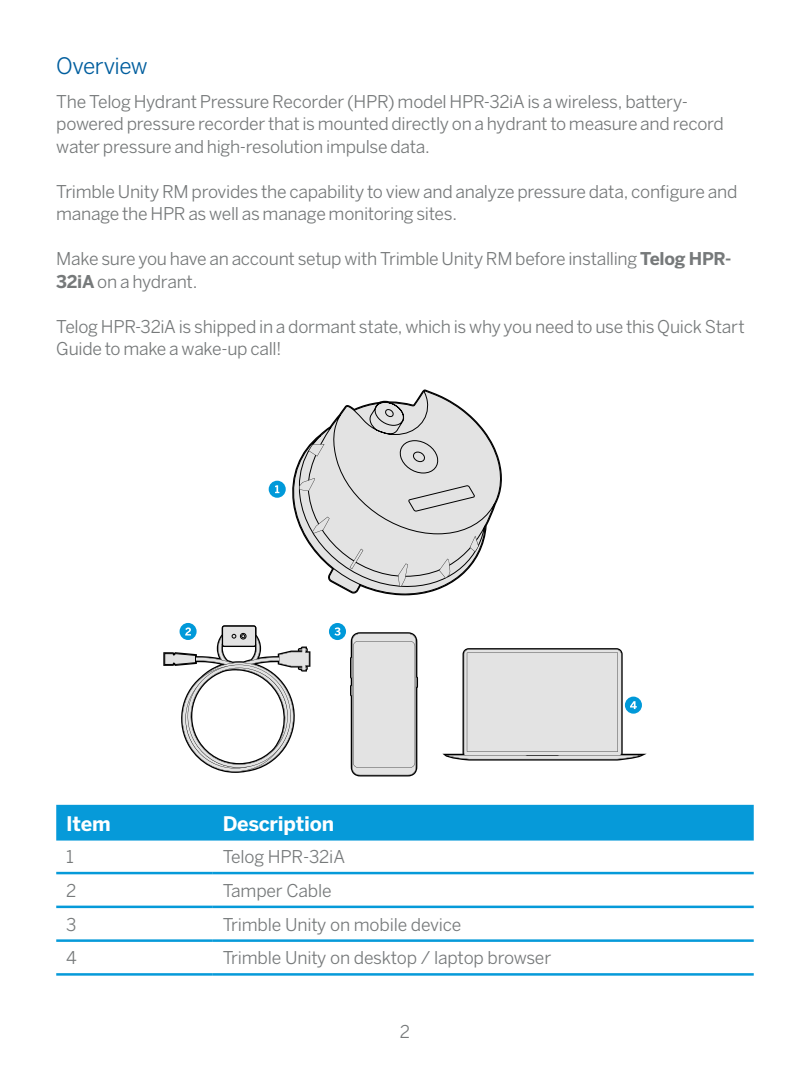
<style>
.page{position:relative;width:810px;height:1080px;background:#fff}
.page>*{position:absolute;margin:0;border:0;box-sizing:border-box;transform-origin:0 0}
.Transforming{font:22.5px "Benton Sans";letter-spacing:-.025em;color:#005e9e}
.Transforming-2{font:700 20px "Benton Sans";letter-spacing:-.01em;color:#fff}
.Transforming-3{font:17.5px/22.5px "Benton Sans";letter-spacing:-.015em;color:#76797a}
.s1{font-weight:700}
</style>
<div class="page">
<svg style="left:292px;top:390px;width:210px;height:206px"></svg>
<svg style="left:439px;top:559px;width:11px;height:19px"></svg>
<svg style="left:398px;top:564px;width:10px;height:23px"></svg>
<svg style="left:350px;top:549px;width:13px;height:20px"></svg>
<svg style="left:312px;top:517px;width:18px;height:16px"></svg>
<svg style="left:299px;top:478px;width:16px;height:13px"></svg>
<svg style="left:309px;top:444px;width:15px;height:12px"></svg>
<svg style="left:470px;top:536px;width:9px;height:16px"></svg>
<svg style="left:408px;top:485px;width:67px;height:27px;background:#d0d0d0"></svg>
<svg style="left:350px;top:632px;width:68px;height:144px;background:#d3d3d3"></svg>
<div style="left:269px;top:481px;width:17px;height:17px;background:#0099d9;border-radius:50%"></div>
<svg style="left:275px;top:485px;width:4px;height:8px"></svg>
<div style="left:180px;top:623px;width:17px;height:17px;background:#0099d9;border-radius:50%"></div>
<svg style="left:163px;top:625px;width:147px;height:148px"></svg>
<div style="left:329px;top:623px;width:17px;height:17px;background:#0099d9;border-radius:50%"></div>
<svg style="left:334px;top:627px;width:7px;height:9px"></svg>
<svg style="left:442px;top:648px;width:205px;height:113px"></svg>
<div style="left:56px;top:805px;width:698px;height:36px;background:#069ad9"></div>
<hr style="left:56px;top:872px;width:157px;height:2px;background:#069ad9">
<hr style="left:213px;top:872px;width:541px;height:2px;background:#069ad9">
<hr style="left:56px;top:906px;width:157px;height:2px;background:#069ad9">
<hr style="left:213px;top:906px;width:541px;height:2px;background:#069ad9">
<hr style="left:56px;top:939px;width:157px;height:3px;background:#069ad9">
<hr style="left:213px;top:939px;width:541px;height:3px;background:#069ad9">
<hr style="left:56px;top:973px;width:157px;height:3px;background:#069ad9">
<hr style="left:213px;top:973px;width:541px;height:3px;background:#069ad9">
<p class="Transforming" style="left:56px;top:52px;width:93px">Overview</p>
<p class="Transforming-3" style="left:56px;top:90px;width:669px">The Telog Hydrant Pressure Recorder (HPR) model HPR-32iA is a wireless, battery&shy;powered pressure recorder that is mounted directly on a hydrant to measure and record water pressure and high-resolution impulse data.</p>
<p class="Transforming-3" style="left:56px;top:180px;width:683px">Trimble Unity RM provides the capability to view and analyze pressure data, configure and manage the HPR as well as manage monitoring sites.</p>
<p class="Transforming-3" style="left:56px;top:248px;width:677px">Make sure you have an account setup with Trimble Unity RM before installing <span class="s1">Telog HPR-<br>32iA</span> on a hydrant.</p>
<p class="Transforming-3" style="left:56px;top:315px;width:690px">Telog HPR-32iA is shipped in a dormant state, which is why you need to use this Quick Start<br>Guide to make a wake-up call!</p>
<p class="Transforming-2" style="left:66px;top:811px;width:46px">Item</p>
<p class="Transforming-2" style="left:223px;top:811px;width:113px">Description</p>
<p class="Transforming-3" style="left:66px;top:846px;width:9px">1</p>
<p class="Transforming-3" style="left:223px;top:846px;width:124px">Telog HPR-32iA</p>
<p class="Transforming-3" style="left:66px;top:879px;width:12px">2</p>
<p class="Transforming-3" style="left:223px;top:879px;width:110px">Tamper Cable</p>
<p class="Transforming-3" style="left:66px;top:913px;width:12px">3</p>
<p class="Transforming-3" style="left:223px;top:913px;width:240px">Trimble Unity on mobile device</p>
<p class="Transforming-3" style="left:66px;top:947px;width:12px">4</p>
<p class="Transforming-3" style="left:223px;top:947px;width:330px">Trimble Unity on desktop / laptop browser</p>
<p class="Transforming-3" style="left:400px;top:1020px;width:12px">2</p>
</div>
